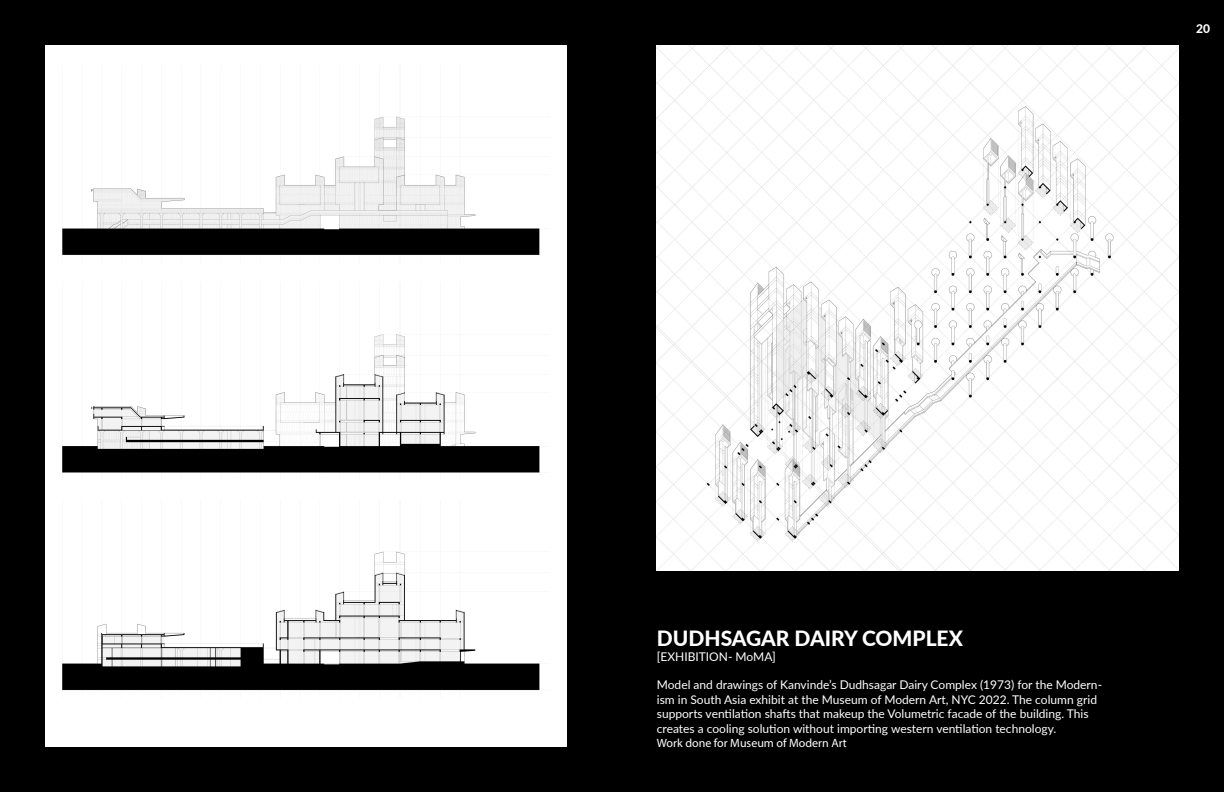
<style>
.page{position:relative;width:1224px;height:792px;background:#000}
.page>*{position:absolute;margin:0;border:0;box-sizing:border-box;transform-origin:0 0}
.t1{font:800 21px "Lato";color:#fff}
.t2{font:12px/14.4px "Lato";color:#fff}
.t3{font:800 12px "Lato";color:#fff}
.s1{font-family:"Myriad Pro"}
</style>
<div class="page">
<img style="left:45px;top:45px;width:522px;height:702px">
<img style="left:657px;top:45px;width:522px;height:525px">
<p class="t3" style="left:1196px;top:20px;width:15px">20</p>
<p class="t1" style="left:657px;top:623px;width:308px">DUDHSAGAR DAIRY COMPLEX</p>
<p class="t2" style="left:657px;top:649px;width:121px">[EXHIBITION- MoMA]</p>
<p class="t2" style="left:657px;top:677px;width:447px">Model and drawings of Kanvinde’s Dudhsagar Dairy Complex (1973) for the Modern&shy;ism in South Asia exhibit at the Museum of Modern Art, NYC 2022. The column grid supports ventilation shafts that makeup the Volumetric facade of the building. This creates a cooling solution without importing western ventilation technology.<br><span class="s1">Work done for Museum of Modern Art</span></p>
</div>
